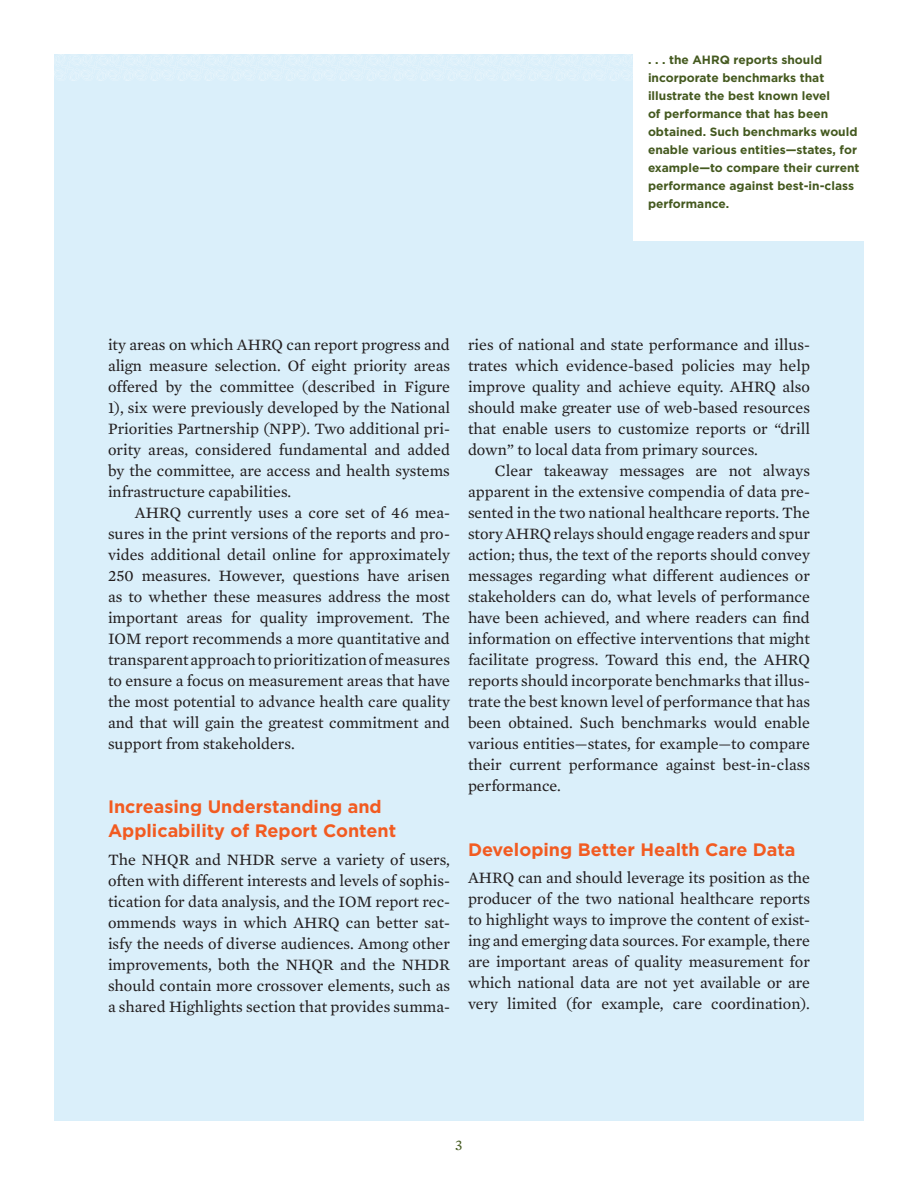
<style>
.page{position:relative;width:918px;height:1188px;background:#fff}
.page>*{position:absolute;margin:0;border:0;box-sizing:border-box;transform-origin:0 0}
.Header_B{font:700 18px/24px "Gotham";color:#f25b21}
.Body_Text{font:16.2px/21px "Mercury Text G2";color:#231f20;text-align:justify}
.t1{font:15px "Mercury Text G2";color:#44591f}
.Sidebar{font:700 12px/18px "Gotham";color:#44591f}
</style>
<div class="page">
<div style="left:54px;top:54px;width:810px;height:1066px;background:#daeffa"></div>
<div style="left:39px;top:54px;width:825px;height:27px;background:#def1fa"></div>
<div style="left:633px;top:36px;width:251px;height:205px;background:#fff"></div>
<p class="Sidebar" style="left:648px;top:51px;width:213px">. . . the AHRQ reports should incorporate benchmarks that illustrate the best known level<br>of performance that has been obtained. Such benchmarks would enable various entities—states, for example—to compare their current performance against best-in-class performance.</p>
<p class="Body_Text" style="left:108px;top:334px;width:344px">ity areas on which AHRQ can report progress and align measure selection. Of eight priority areas offered by the committee (described in Figure 1), six were previously developed by the National Priorities Partnership (NPP). Two additional pri&shy;ority areas, considered fundamental and added by the committee, are access and health systems infrastructure capabilities.</p>
<p class="Body_Text" style="left:108px;top:502px;width:344px;text-indent:27px">AHRQ currently uses a core set of 46 mea&shy;sures in the print versions of the reports and pro&shy;vides additional detail online for approximately 250 measures. However, questions have arisen as to whether these measures address the most important areas for quality improvement. The IOM report recommends a more quantitative and transparent approach to prioritization of measures to ensure a focus on measurement areas that have the most potential to advance health care quality and that will gain the greatest commitment and support from stakeholders.</p>
<p class="Header_B" style="left:108px;top:795px;width:290px">Increasing Understanding and<br>Applicability of Report Content</p>
<p class="Body_Text" style="left:108px;top:849px;width:344px">The NHQR and NHDR serve a variety of users, often with different interests and levels of sophis&shy;tication for data analysis, and the IOM report rec&shy;ommends ways in which AHRQ can better sat&shy;isfy the needs of diverse audiences. Among other improvements, both the NHQR and the NHDR should contain more crossover elements, such as a shared Highlights section that provides summa-</p>
<p class="Body_Text" style="left:468px;top:334px;width:344px">ries of national and state performance and illus&shy;trates which evidence-based policies may help improve quality and achieve equity. AHRQ also should make greater use of web-based resources that enable users to customize reports or “drill down” to local data from primary sources.</p>
<p class="Body_Text" style="left:468px;top:460px;width:344px;text-indent:27px">Clear takeaway messages are not always apparent in the extensive compendia of data pre&shy;sented in the two national healthcare reports. The story AHRQ relays should engage readers and spur action; thus, the text of the reports should convey messages regarding what different audiences or stakeholders can do, what levels of performance have been achieved, and where readers can find information on effective interventions that might facilitate progress. Toward this end, the AHRQ reports should incorporate benchmarks that illus&shy;trate the best known level of performance that has been obtained. Such benchmarks would enable various entities—states, for example—to compare their current performance against best-in-class performance.</p>
<p class="Header_B" style="left:468px;top:837px;width:329px">Developing Better Health Care Data</p>
<p class="Body_Text" style="left:468px;top:867px;width:344px">AHRQ can and should leverage its position as the producer of the two national healthcare reports to highlight ways to improve the content of exist&shy;ing and emerging data sources. For example, there are important areas of quality measurement for which national data are not yet available or are very limited (for example, care coordination).</p>
<p class="t1" style="left:455px;top:1136px;width:9px">3</p>
</div>
